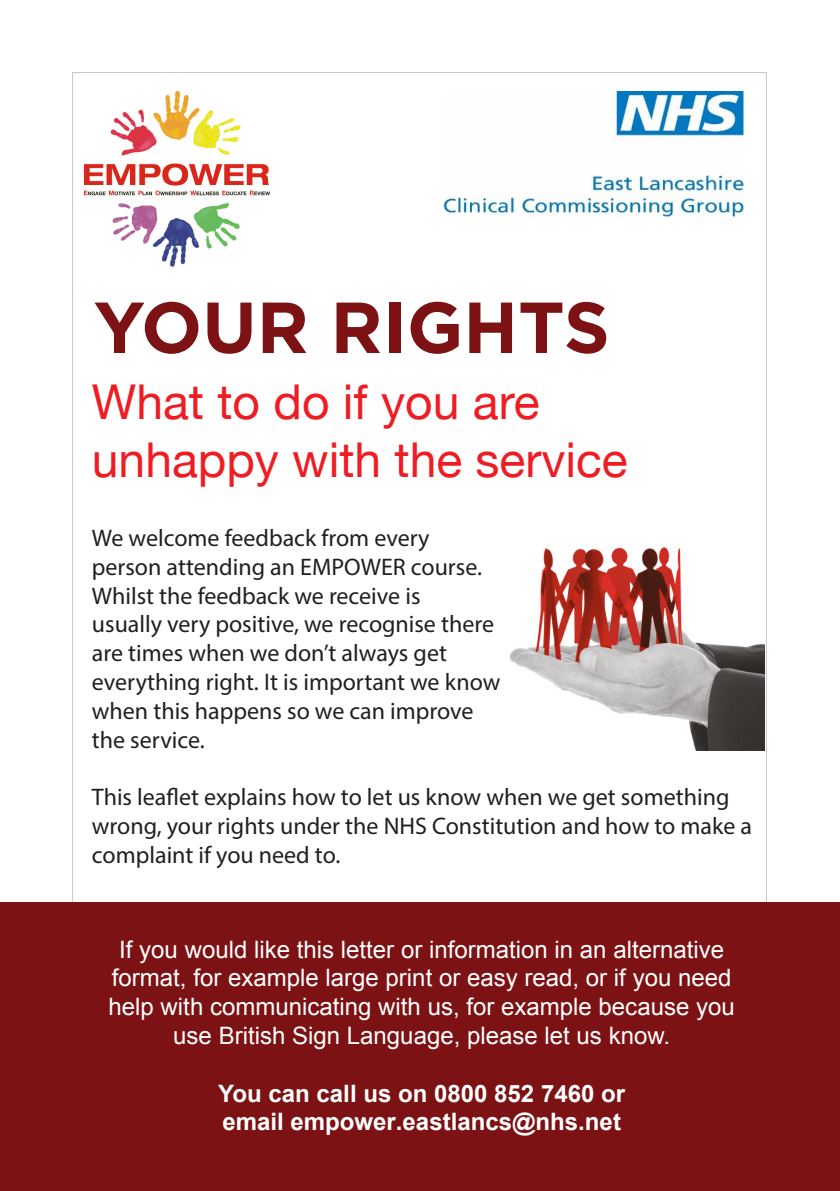
<style>
.page{position:relative;width:840px;height:1191px;background:#fff}
.page>*{position:absolute;margin:0;border:0;box-sizing:border-box;transform-origin:0 0}
.t1{font:700 72px "Gotham";color:#7c1214}
.t2{font:48px "Helvetica Neue";color:#ee1d23}
.t3{font:24px/28.8px "Myriad Pro";color:#231f20}
.t4{font:24px/28.8px "Arial";color:#fff;text-align:center}
.t5{font:700 24px/28.8px "Arial";color:#fff}
</style>
<div class="page">
<div style="left:0;top:902px;width:839px;height:289px;background:#7c1214"></div>
<img style="left:509px;top:547px;width:255px;height:204px">
<img style="left:83px;top:90px;width:187px;height:177px">
<img style="left:443px;top:92px;width:299px;height:124px">
<p class="t1" style="left:94px;top:280px;width:517px">YOUR RIGHTS</p>
<p class="t2" style="left:92px;top:373px;width:449px">What to do if you are</p>
<p class="t2" style="left:92px;top:431px;width:537px">unhappy with the service</p>
<p class="t3" style="left:92px;top:523px;width:339px">We welcome feedback from every</p>
<p class="t3" style="left:92px;top:552px;width:391px">person attending an EMPOWER course.<br>Whilst the feedback we receive is</p>
<p class="t3" style="left:92px;top:609px;width:410px">usually very positive, we recognise there are times when we don’t always get everything right. It is important we know when this happens so we can improve the service.</p>
<p class="t3" style="left:92px;top:782px;width:661px">This leaflet explains how to let us know when we get something wrong, your rights under the NHS Constitution and how to make a complaint if you need to.</p>
<p class="t4" style="left:108px;top:935px;width:627px">If you would like this letter or information in an alternative format, for example large print or easy read, or if you need help with communicating with us, for example because you use British Sign Language, please let us know.</p>
<p class="t5" style="left:218px;top:1079px;width:408px">You can call us on 0800 852 7460 or email empower.eastlancs@nhs.net</p>
</div>
